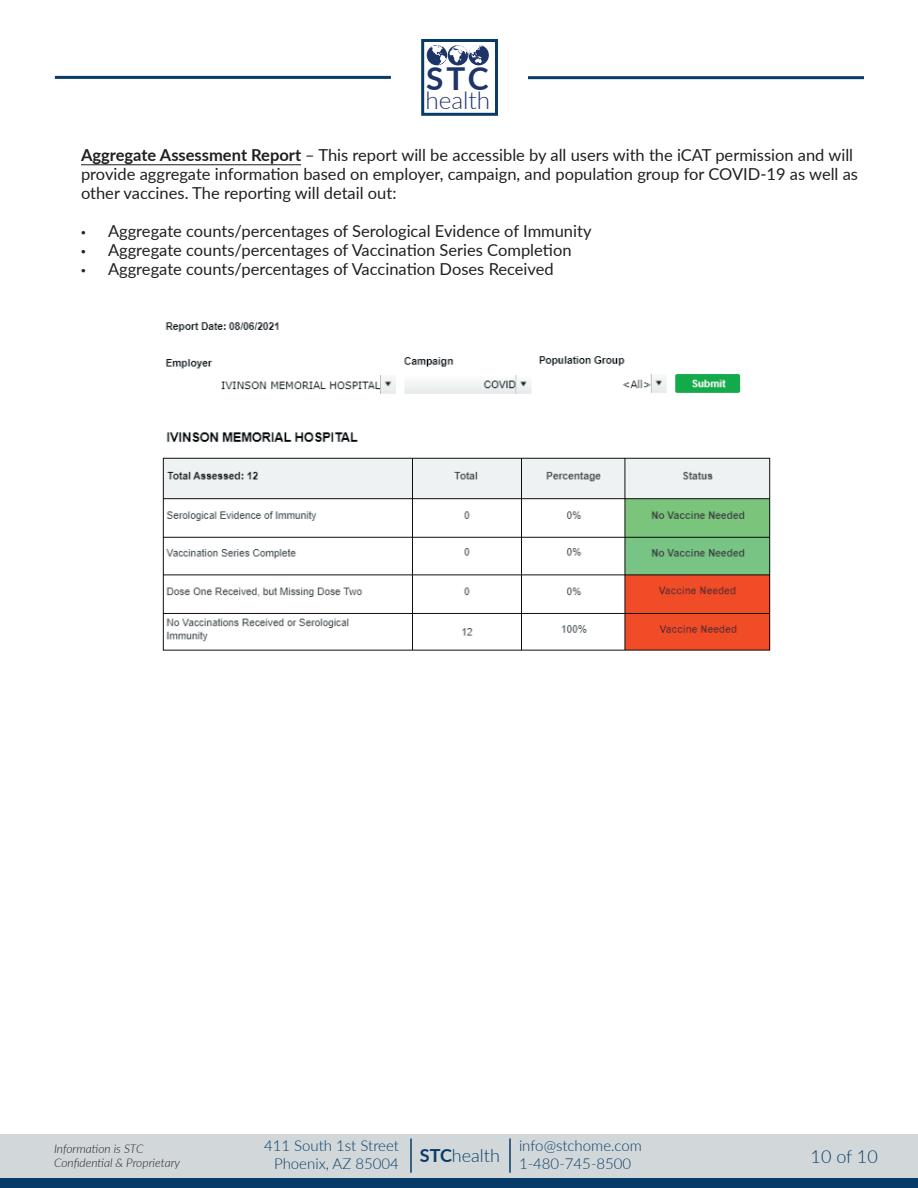
<style>
.page{position:relative;width:918px;height:1188px;background:#fff}
.page>*{position:absolute;margin:0;border:0;box-sizing:border-box;transform-origin:0 0}
.t1{font:700 31.65px "Lato";color:#1e3468}
.t2{font:300 24.3px "Lato";color:#1e3468}
.t3{font:300 18px "Lato";color:#073c68}
.t4{font:16.5px/19px "Lato";color:#231f20}
.t5{font:300 15px/18px "Lato";color:#073c68;text-align:right}
.t6{font:italic 300 12px/14.4px "Lato";color:#231f20}
.s1{font-weight:700}
.s2{font-family:"Myriad Pro"}
</style>
<div class="page">
<hr style="left:528px;top:76px;width:336px;height:3px;background:#073c68">
<div style="left:421px;top:39px;width:77px;height:77px;border:3px solid #073c68"></div>
<hr style="left:55px;top:76px;width:336px;height:3px;background:#073c68">
<div style="left:0;top:1177px;width:918px;height:11px;background:#073c68"></div>
<div style="left:0;top:1134px;width:918px;height:43px;background:#d2d7d9"></div>
<hr style="left:410px;top:1138px;width:2px;height:35px;background:#073c68">
<hr style="left:509px;top:1138px;width:2px;height:35px;background:#073c68">
<svg style="left:427px;top:45px;width:62px;height:20px"></svg>
<hr style="left:81px;top:164px;width:220px;height:1px;background:#231f20">
<img style="left:162px;top:322px;width:609px;height:329px">
<h1 class="t1" style="left:426px;top:55px;width:64px">STC</h1>
<h2 class="t2" style="left:425px;top:84px;width:66px">health</h2>
<p class="t4" style="left:81px;top:145px;width:779px"><span class="s1">Aggregate Assessment Report</span> – This report will be accessible by all users with the iCAT permission and will provide aggregate information based on employer, campaign, and population group for COVID-19 as well as other vaccines. The reporting will detail out:</p>
<p class="t4" style="left:81px;top:221px;width:512px"><span class="s2">•</span> Aggregate counts/percentages of Serological Evidence of Immunity</p>
<p class="t4" style="left:81px;top:240px;width:492px"><span class="s2">•</span> Aggregate counts/percentages of Vaccination Series Completion</p>
<p class="t4" style="left:81px;top:259px;width:474px"><span class="s2">•</span> Aggregate counts/percentages of Vaccination Doses Received</p>
<p class="t6" style="left:54px;top:1141px;width:128px">Information is STC<br>Confidential &amp; Proprietary</p>
<p class="t5" style="left:264px;top:1136px;width:136px">411 South 1st Street<br>Phoenix, AZ 85004</p>
<p class="t5" style="left:519px;top:1136px;width:125px;text-align:left">info@stchome.com<br>1-480-745-8500</p>
<p class="t3" style="left:420px;top:1143px;width:82px"><span class="s1">STC</span>health</p>
<p class="t3" style="left:811px;top:1144px;width:69px">10 of 10</p>
</div>
